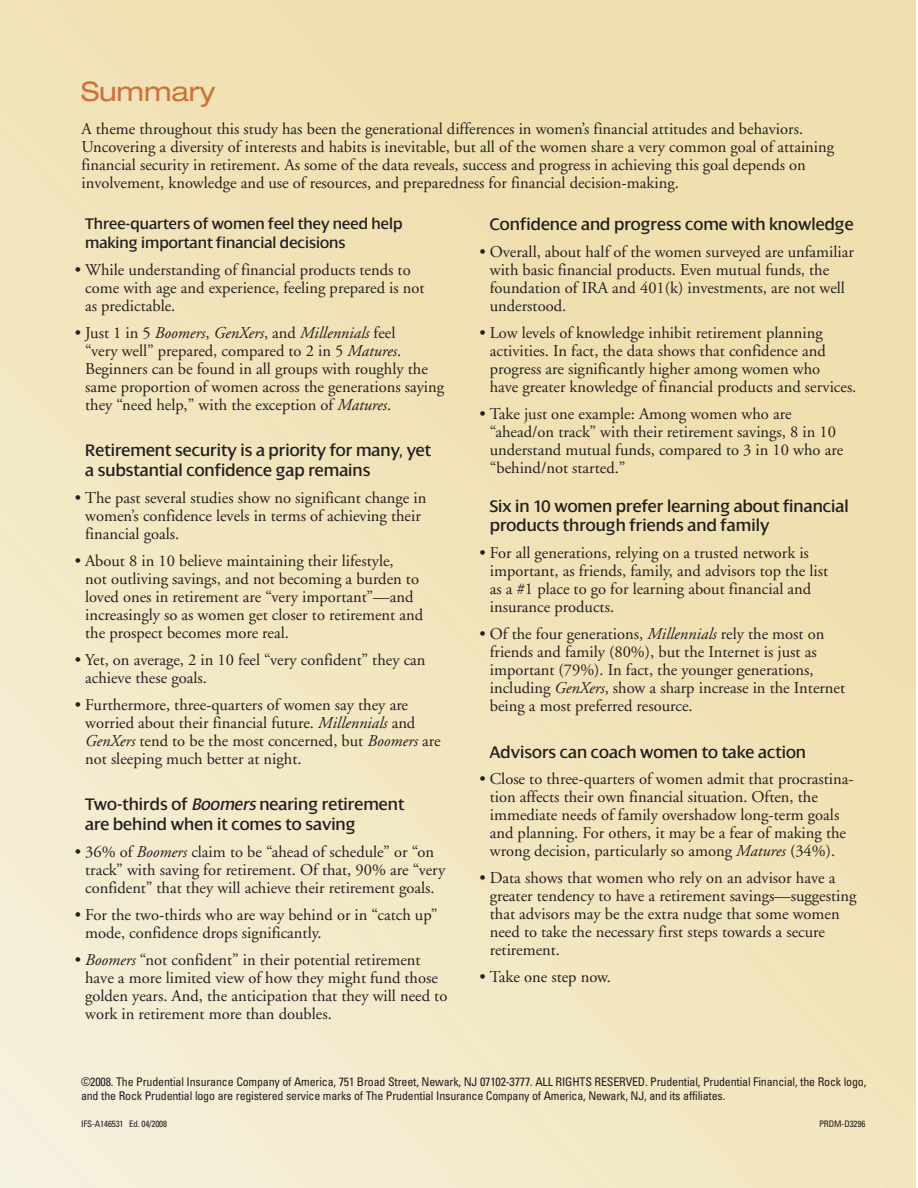
<style>
.page{position:relative;width:918px;height:1188px;background:#fff}
.page>*{position:absolute;margin:0;border:0;box-sizing:border-box;transform-origin:0 0}
.t1{font:expanded 27px "Helvetica Neue";color:#cc7239}
.t2{font:18px/19.5px "Dialog";color:#231f20}
.t3{font:16.5px/18px "Adobe Garamond";color:#231f20}
.t4{font:16.5px/19.5px "Dialog";color:#231f20}
.t5{font:condensed 12px/13.5px "Univers";letter-spacing:-.015em;color:#231f20}
.t6{font:condensed 9px "Univers";letter-spacing:-.015em;color:#231f20}
.s1{font-style:italic}
</style>
<div class="page">
<h1 class="t1" style="left:81px;top:81px;width:136px">Summary</h1>
<p class="t3" style="left:81px;top:122px;width:754px">A theme throughout this study has been the generational differences in women’s financial attitudes and behaviors.<br>Uncovering a diversity of interests and habits is inevitable, but all of the women share a very common goal of attaining financial security in retirement. As some of the data reveals, success and progress in achieving this goal depends on involvement, knowledge and use of resources, and preparedness for financial decision-making.</p>
<p class="t4" style="left:85px;top:213px;width:319px">Three-quarters of women feel they need help making important financial decisions</p>
<p class="t3" style="left:85px;top:262px;width:341px;text-indent:-10px">• While understanding of financial products tends to come with age and experience, feeling prepared is not as predictable.</p>
<p class="t3" style="left:85px;top:325px;width:361px;text-indent:-10px">• Just 1 in 5 <span class="s1">Boomers</span>, <span class="s1">GenXers</span>, and <span class="s1">Millennials</span> feel<br>“very well” prepared, compared to 2 in 5 <span class="s1">Matures</span>.<br>Beginners can be found in all groups with roughly the same proportion of women across the generations saying they “need help,” with the exception of <span class="s1">Matures</span>.</p>
<p class="t2" style="left:85px;top:440px;width:348px">Retirement security is a priority for many, yet a substantial confidence gap remains</p>
<p class="t3" style="left:85px;top:490px;width:343px;text-indent:-10px">• The past several studies show no significant change in women’s confidence levels in terms of achieving their financial goals.</p>
<p class="t3" style="left:85px;top:553px;width:339px;text-indent:-10px">• About 8 in 10 believe maintaining their lifestyle,<br>not outliving savings, and not becoming a burden to loved ones in retirement are “very important”—and increasingly so as women get closer to retirement and the prospect becomes more real.</p>
<p class="t3" style="left:85px;top:652px;width:342px;text-indent:-10px">• Yet, on average, 2 in 10 feel “very confident” they can achieve these goals.</p>
<p class="t3" style="left:85px;top:697px;width:357px;text-indent:-10px">• Furthermore, three-quarters of women say they are worried about their financial future. <span class="s1">Millennials</span> and <span class="s1">GenXers</span> tend to be the most concerned, but <span class="s1">Boomers</span> are not sleeping much better at night.</p>
<p class="t2" style="left:85px;top:794px;width:321px">Two-thirds of <span class="s1">Boomers</span> nearing retirement are behind when it comes to saving</p>
<p class="t3" style="left:85px;top:844px;width:362px;text-indent:-10px">• 36% of <span class="s1">Boomers</span> claim to be “ahead of schedule” or “on track” with saving for retirement. Of that, 90% are “very confident” that they will achieve their retirement goals.</p>
<p class="t3" style="left:85px;top:907px;width:354px;text-indent:-10px">• For the two-thirds who are way behind or in “catch up” mode, confidence drops significantly.</p>
<p class="t3" style="left:85px;top:952px;width:364px;text-indent:-10px">• <span class="s1">Boomers</span> “not confident” in their potential retirement have a more limited view of how they might fund those golden years. And, the anticipation that they will need to work in retirement more than doubles.</p>
<p class="t2" style="left:490px;top:214px;width:365px">Confidence and progress come with knowledge</p>
<p class="t3" style="left:490px;top:244px;width:366px;text-indent:-10px">• Overall, about half of the women surveyed are unfamiliar with basic financial products. Even mutual funds, the foundation of IRA and 401(k) investments, are not well understood.</p>
<p class="t3" style="left:490px;top:325px;width:368px;text-indent:-10px">• Low levels of knowledge inhibit retirement planning activities. In fact, the data shows that confidence and progress are significantly higher among women who<br>have greater knowledge of financial products and services.</p>
<p class="t3" style="left:490px;top:406px;width:355px;text-indent:-10px">• Take just one example: Among women who are “ahead/on track” with their retirement savings, 8 in 10 understand mutual funds, compared to 3 in 10 who are “behind/not started.”</p>
<p class="t2" style="left:490px;top:496px;width:361px">Six in 10 women prefer learning about financial products through friends and family</p>
<p class="t3" style="left:490px;top:545px;width:340px;text-indent:-10px">• For all generations, relying on a trusted network is important, as friends, family, and advisors top the list as a #1 place to go for learning about financial and insurance products.</p>
<p class="t3" style="left:490px;top:626px;width:357px;text-indent:-10px">• Of the four generations, <span class="s1">Millennials</span> rely the most on friends and family (80%), but the Internet is just as important (79%). In fact, the younger generations, including <span class="s1">GenXers</span>, show a sharp increase in the Internet being a most preferred resource.</p>
<p class="t2" style="left:490px;top:742px;width:318px">Advisors can coach women to take action</p>
<p class="t3" style="left:490px;top:772px;width:365px;text-indent:-10px">• Close to three-quarters of women admit that procrastina&shy;tion affects their own financial situation. Often, the immediate needs of family overshadow long-term goals and planning. For others, it may be a fear of making the wrong decision, particularly so among <span class="s1">Matures</span> (34%).</p>
<p class="t3" style="left:490px;top:871px;width:368px;text-indent:-10px">• Data shows that women who rely on an advisor have a greater tendency to have a retirement savings—suggesting that advisors may be the extra nudge that some women need to take the necessary first steps towards a secure retirement.</p>
<p class="t3" style="left:480px;top:970px;width:133px">• Take one step now.</p>
<p class="t5" style="left:81px;top:1076px;width:787px">©2008. The Prudential Insurance Company of America, 751 Broad Street, Newark, NJ 07102-3777. ALL RIGHTS RESERVED. Prudential, Prudential Financial, the Rock logo, and the Rock Prudential logo are registered service marks of The Prudential Insurance Company of America, Newark, NJ, and its affiliates.</p>
<p class="t6" style="left:81px;top:1120px;width:88px">IFS-A146531 Ed. 04/2008</p>
<p class="t6" style="left:819px;top:1120px;width:48px">PRDM-D3296</p>
</div>
